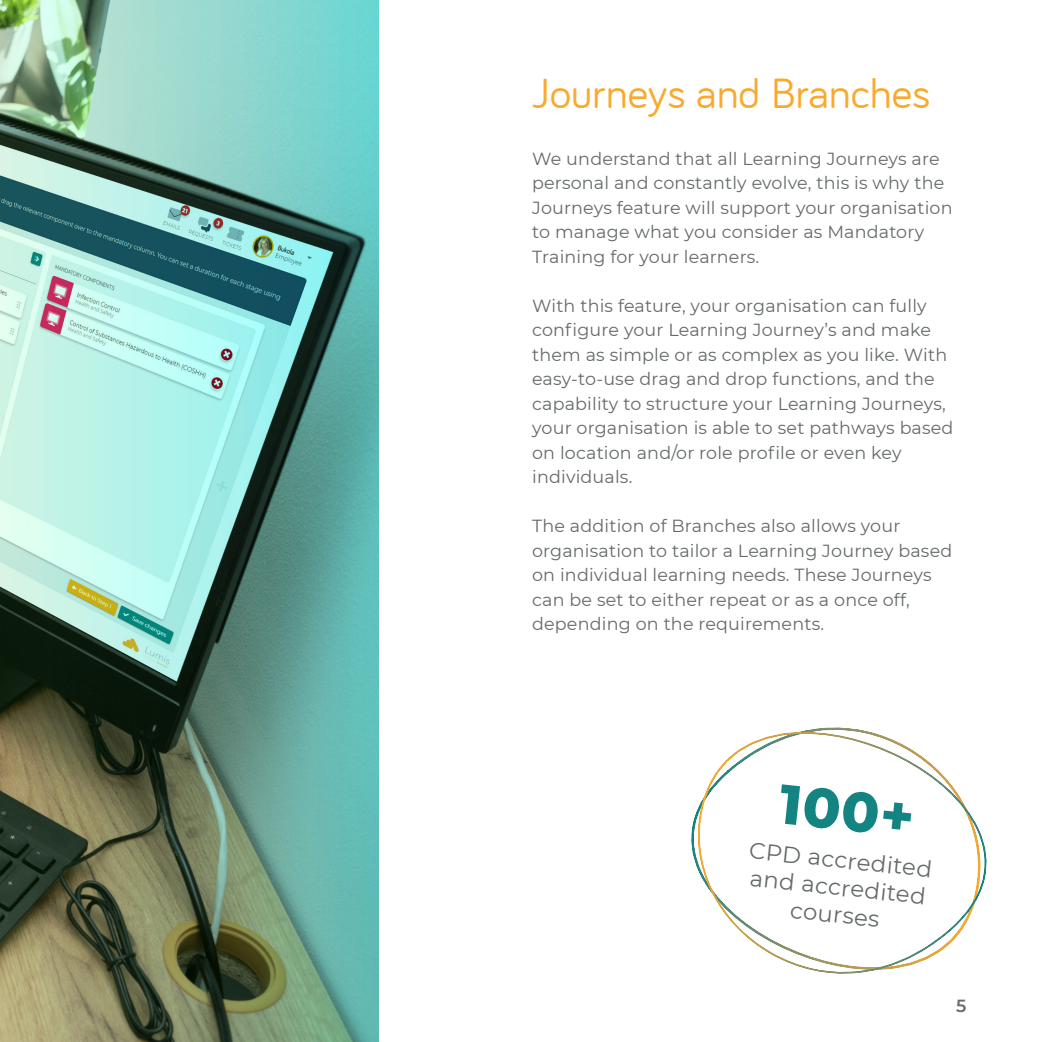
<style>
.page{position:relative;width:1042px;height:1042px;background:#fff}
.page>*{position:absolute;margin:0;border:0;box-sizing:border-box;transform-origin:0 0}
.t1{font:800 55.65px "Montserrat";color:#148482}
.t2{font:43.75px "Bariol";color:#f9a92d}
.t3{font:22.93px/27.5px "Montserrat";color:#656a6a;text-align:center}
.t4{font:17.5px/24.5px "Montserrat";letter-spacing:.01em;color:#656a6a}
.t5{font:600 17.5px "Montserrat";color:#656a6a}
</style>
<div class="page">
<img style="left:0;top:0;width:378px;height:1042px">
<svg style="left:691px;top:730px;width:296px;height:244px"></svg>
<p class="t2" style="left:532px;top:68px;width:400px">Journeys and Branches</p>
<p class="t4" style="left:532px;top:145px;width:422px">We understand that all Learning Journeys are personal and constantly evolve, this is why the Journeys feature will support your organisation to manage what you consider as Mandatory Training for your learners.</p>
<p class="t4" style="left:532px;top:292px;width:423px">With this feature, your organisation can fully configure your Learning Journey’s and make them as simple or as complex as you like. With easy-to-use drag and drop functions, and the capability to structure your Learning Journeys, your organisation is able to set pathways based on location and/or role profile or even key individuals.</p>
<p class="t4" style="left:532px;top:513px;width:422px">The addition of Branches also allows your organisation to tailor a Learning Journey based on individual learning needs. These Journeys can be set to either repeat or as a once off, depending on the requirements.</p>
<p class="t1" style="left:784px;top:763px;width:137px;rotate:6deg">100+</p>
<p class="t3" style="left:751px;top:835px;width:185px;rotate:6deg">CPD accredited and accredited courses</p>
<p class="t5" style="left:956px;top:993px;width:12px">5</p>
</div>
